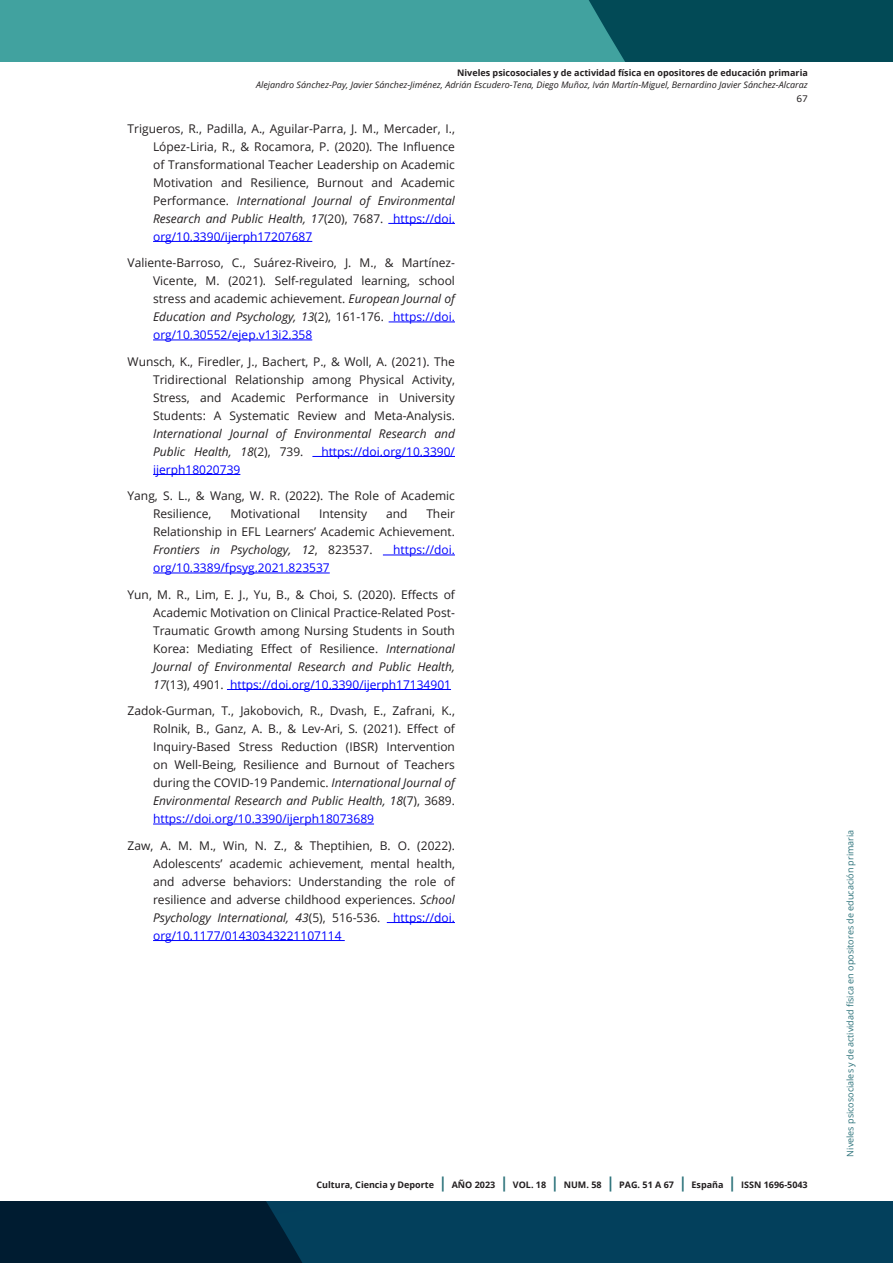
<style>
.page{position:relative;width:893px;height:1263px;background:#fff}
.page>*{position:absolute;margin:0;border:0;box-sizing:border-box;transform-origin:0 0}
.bibliografia{font:12px/18px "Open Sans";color:#231f20;text-align:justify}
.bibliografia-2{font:12px "Open Sans";color:#00f}
.t1{font:700 9px "Open Sans";color:#231f20}
.t2{font:italic 9px "Open Sans";color:#231f20}
.t3{font:9px "Open Sans";color:#2c727a}
.t4{font:9px "Verdana";color:#231f20}
.s1{font-style:italic}
.s2{color:#00f}
.s3{font-size:15px;color:#2c727a}
</style>
<div class="page">
<svg style="left:0;top:1201px;width:893px;height:62px;background:#02344e"></svg>
<div style="left:0;top:0;width:893px;height:62px;background:#41a29f"></div>
<div style="left:589px;top:0;width:304px;height:62px;background:#024a56"></div>
<hr style="left:388px;top:223px;width:67px;height:1px;background:#00f">
<hr style="left:153px;top:241px;width:159px;height:1px;background:#00f">
<hr style="left:389px;top:322px;width:66px;height:1px;background:#00f">
<hr style="left:153px;top:340px;width:159px;height:1px;background:#00f">
<hr style="left:312px;top:456px;width:143px;height:1px;background:#00f">
<hr style="left:153px;top:474px;width:87px;height:1px;background:#00f">
<hr style="left:383px;top:555px;width:72px;height:1px;background:#00f">
<hr style="left:153px;top:573px;width:177px;height:1px;background:#00f">
<hr style="left:227px;top:689px;width:224px;height:1px;background:#00f">
<hr style="left:153px;top:824px;width:221px;height:1px;background:#00f">
<hr style="left:387px;top:922px;width:68px;height:1px;background:#00f">
<hr style="left:153px;top:940px;width:192px;height:1px;background:#00f">
<p class="t1" style="left:457px;top:67px;width:352px">Niveles psicosociales y de actividad física en opositores de educación primaria</p>
<p class="t2" style="left:256px;top:79px;width:553px">Alejandro Sánchez-Pay, Javier Sánchez-Jiménez, Adrián Escudero-Tena, Diego Muñoz, Iván Martín-Miguel, Bernardino Javier Sánchez-Alcaraz</p>
<p class="bibliografia" style="left:153px;top:119px;width:303px;text-indent:-26px">Trigueros, R., Padilla, A., Aguilar-Parra, J. M., Mercader, I., López-Liria, R., &amp; Rocamora, P. (2020). The Influence of Transformational Teacher Leadership on Academic Motivation and Resilience, Burnout and Academic Performance. <span class="s1">International Journal of Environmental Research and Public Health, 17</span>(20), 7687. <span class="s2">https://doi. org/10.3390/ijerph17207687</span></p>
<p class="bibliografia" style="left:153px;top:253px;width:303px;text-indent:-26px">Valiente-Barroso, C., Suárez-Riveiro, J. M., &amp; Martínez-Vicente, M. (2021). Self-regulated learning, school stress and academic achievement. <span class="s1">European Journal of Education and Psychology, 13</span>(2), 161-176. <span class="s2">https://doi. org/10.30552/ejep.v13i2.358</span></p>
<p class="bibliografia" style="left:153px;top:352px;width:303px;text-indent:-26px">Wunsch, K., Firedler, J., Bachert, P., &amp; Woll, A. (2021). The Tridirectional Relationship among Physical Activity, Stress, and Academic Performance in University Students: A Systematic Review and Meta-Analysis.<br><span class="s1">International Journal of Environmental Research and Public Health, 18</span>(2), 739.</p>
<p class="bibliografia-2" style="left:321px;top:443px;width:135px">https://doi.org/10.3390/</p>
<p class="bibliografia-2" style="left:153px;top:461px;width:89px">ijerph18020739</p>
<p class="bibliografia" style="left:153px;top:486px;width:303px;text-indent:-26px">Yang, S. L., &amp; Wang, W. R. (2022). The Role of Academic<br>Resilience,</p>
<p class="bibliografia" style="left:153px;top:504px;width:303px;text-indent:273px">Their Relationship in EFL Learners’ Academic Achievement.<br><span class="s1">Frontiers in Psychology, 12</span>, 823537.</p>
<p class="bibliografia" style="left:230px;top:504px;width:71px">Motivational</p>
<p class="bibliografia" style="left:319px;top:504px;width:50px">Intensity</p>
<p class="bibliografia" style="left:386px;top:504px;width:23px">and</p>
<p class="bibliografia-2" style="left:393px;top:541px;width:63px">https://doi.</p>
<p class="bibliografia-2" style="left:153px;top:559px;width:178px">org/10.3389/fpsyg.2021.823537</p>
<p class="bibliografia" style="left:153px;top:585px;width:303px;text-indent:-26px">Yun, M. R., Lim, E. J., Yu, B., &amp; Choi, S. (2020). Effects of Academic Motivation on Clinical Practice-Related Post-Traumatic Growth among Nursing Students in South Korea: Mediating Effect of Resilience. <span class="s1">International Journal of Environmental Research and Public Health, 17</span>(13), 4901. <span class="s2">https://doi.org/10.3390/ijerph17134901</span></p>
<p class="bibliografia" style="left:153px;top:701px;width:303px;text-indent:-26px">Zadok-Gurman, T., Jakobovich, R., Dvash, E., Zafrani, K., Rolnik, B., Ganz, A. B., &amp; Lev-Ari, S. (2021). Effect of Inquiry-Based Stress Reduction (IBSR) Intervention on Well-Being, Resilience and Burnout of Teachers during the COVID-19 Pandemic. <span class="s1">International Journal of Environmental Research and Public Health, 18</span>(7), 3689. <span class="s2">https://doi.org/10.3390/ijerph18073689</span></p>
<p class="bibliografia" style="left:153px;top:836px;width:303px;text-indent:-26px">Zaw, A. M. M., Win, N. Z., &amp; Theptihien, B. O. (2022).<br>Adolescents’ academic achievement, mental health, and adverse behaviors: Understanding the role of resilience and adverse childhood experiences. <span class="s1">School Psychology International, 43</span>(5), 516-536. <span class="s2">https://doi. org/10.1177/01430343221107114</span></p>
<p class="t4" style="left:796px;top:92px;width:13px">67</p>
<p class="t1" style="left:317px;top:1179px;width:493px">Cultura, Ciencia y Deporte <span class="s3">|</span> AÑO 2023 <span class="s3">|</span> VOL. 18 <span class="s3">|</span> NUM. 58 <span class="s3">|</span> PAG. 51 A 67 <span class="s3">|</span> España <span class="s3">|</span> ISSN 1696-5043</p>
<p class="t3" style="left:844px;top:1156px;width:328px;rotate:-90deg">Niveles psicosociales y de actividad física en opositores de educación primaria</p>
</div>
